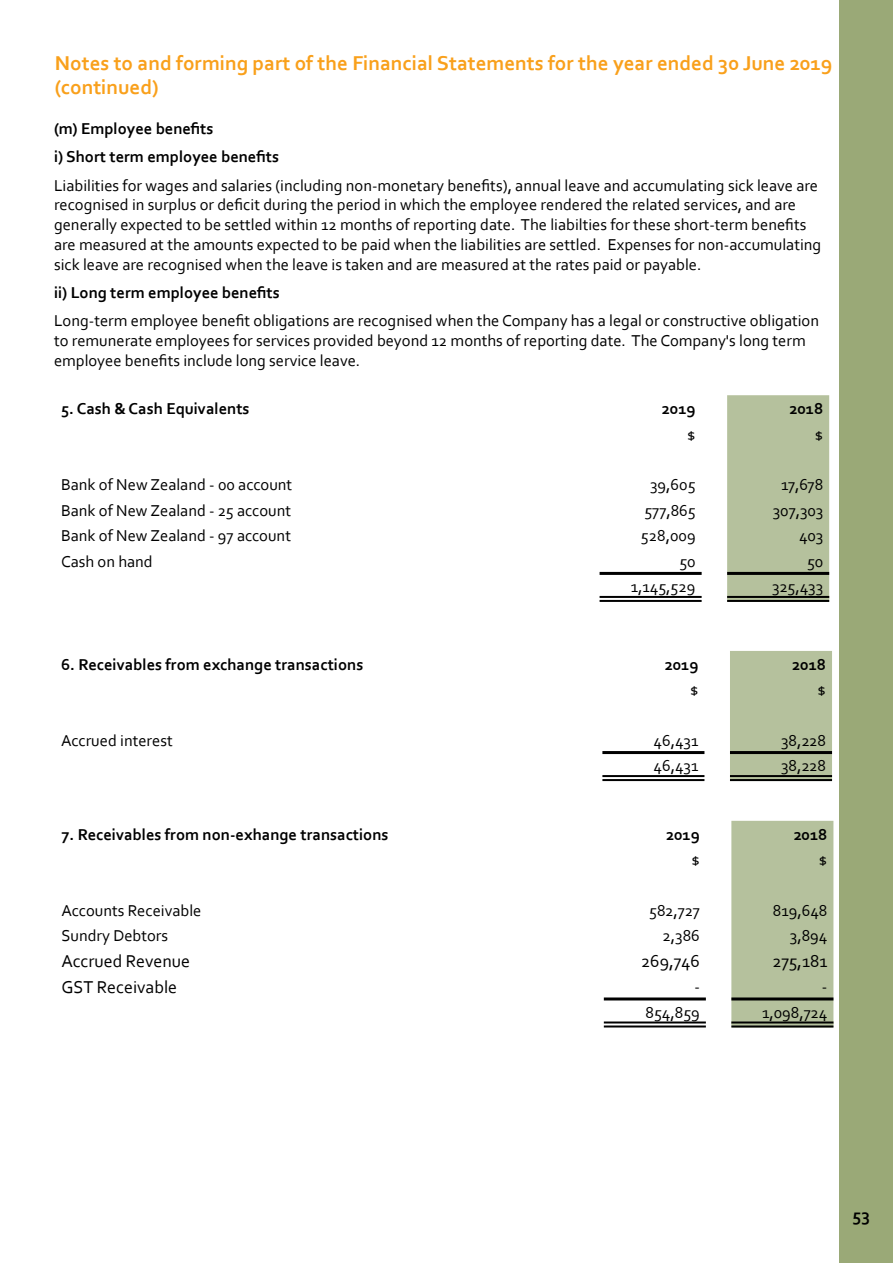
<style>
.page{position:relative;width:893px;height:1263px;background:#fff}
.page>*{position:absolute;margin:0;border:0;box-sizing:border-box;transform-origin:0 0}
.t1{font:700 21px/24px "Corbel";color:#f9a01b}
.t2{font:18px "Corbel";color:#000}
.t3{font:700 18px "Corbel";color:#000}
.t4{font:16.5px/19.8px "Corbel";color:#000}
.t5{font:700 16.5px/28.3px "Corbel";color:#000}
</style>
<div class="page">
<div style="left:839px;top:0;width:54px;height:1263px;background:#9aa977"></div>
<div style="left:727px;top:395px;width:102px;height:201px;background:#b5c19d"></div>
<div style="left:600px;top:596px;width:102px;height:6px;background:#f6f6f6"></div>
<div style="left:727px;top:596px;width:102px;height:6px;background:#aeba97"></div>
<hr style="left:600px;top:572px;width:102px;height:3px;background:#000">
<hr style="left:600px;top:596px;width:102px;height:2px;background:#000">
<hr style="left:600px;top:600px;width:102px;height:2px;background:#000">
<hr style="left:727px;top:572px;width:102px;height:3px;background:#000">
<hr style="left:727px;top:596px;width:102px;height:2px;background:#000">
<hr style="left:727px;top:600px;width:102px;height:2px;background:#000">
<div style="left:730px;top:651px;width:102px;height:124px;background:#b5c19d"></div>
<div style="left:602px;top:775px;width:102px;height:6px;background:#f6f6f6"></div>
<div style="left:730px;top:775px;width:102px;height:6px;background:#aeba97"></div>
<hr style="left:602px;top:751px;width:102px;height:3px;background:#000">
<hr style="left:602px;top:775px;width:102px;height:2px;background:#000">
<hr style="left:602px;top:779px;width:102px;height:2px;background:#000">
<hr style="left:730px;top:751px;width:102px;height:3px;background:#000">
<hr style="left:730px;top:775px;width:102px;height:2px;background:#000">
<hr style="left:730px;top:779px;width:102px;height:2px;background:#000">
<div style="left:731px;top:821px;width:102px;height:200px;background:#b5c19d"></div>
<svg style="left:604px;top:1023px;width:102px;height:1px"></svg>
<svg style="left:731px;top:1023px;width:102px;height:2px"></svg>
<hr style="left:604px;top:997px;width:102px;height:3px;background:#000">
<hr style="left:604px;top:1021px;width:102px;height:2px;background:#000">
<hr style="left:604px;top:1025px;width:102px;height:2px;background:#000">
<hr style="left:731px;top:997px;width:102px;height:3px;background:#000">
<hr style="left:731px;top:1021px;width:102px;height:2px;background:#000">
<hr style="left:731px;top:1025px;width:102px;height:2px;background:#000">
<p class="t1" style="left:55px;top:50px;width:779px">Notes to and forming part of the Financial Statements for the year ended 30 June 2019 (continued)</p>
<p class="t5" style="left:54px;top:114px;width:226px">(m) Employee benefits<br>i) Short term employee benefits</p>
<p class="t4" style="left:54px;top:175px;width:769px">Liabilities for wages and salaries (including non-monetary benefits), annual leave and accumulating sick leave are recognised in surplus or deficit during the period in which the employee rendered the related services, and are generally expected to be settled within 12 months of reporting date. The liabilties for these short-term benefits are measured at the amounts expected to be paid when the liabilities are settled. Expenses for non-accumulating sick leave are recognised when the leave is taken and are measured at the rates paid or payable.</p>
<p class="t5" style="left:54px;top:278px;width:227px">ii) Long term employee benefits</p>
<p class="t4" style="left:54px;top:311px;width:767px">Long-term employee benefit obligations are recognised when the Company has a legal or constructive obligation to remunerate employees for services provided beyond 12 months of reporting date. The Company's long term employee benefits include long service leave.</p>
<p class="t5" style="left:61px;top:394px;width:190px">5. Cash &amp; Cash Equivalents</p>
<p class="t5" style="left:662px;top:394px;width:35px">2019</p>
<p class="t5" style="left:789px;top:394px;width:35px">2018</p>
<p class="t4" style="left:687px;top:424px;width:10px">$</p>
<p class="t4" style="left:815px;top:424px;width:10px">$</p>
<p class="t4" style="left:61px;top:474px;width:233px">Bank of New Zealand - 00 account</p>
<p class="t4" style="left:650px;top:474px;width:47px">39,605</p>
<p class="t4" style="left:781px;top:474px;width:44px">17,678</p>
<p class="t4" style="left:61px;top:500px;width:232px">Bank of New Zealand - 25 account</p>
<p class="t4" style="left:644px;top:500px;width:53px">577,865</p>
<p class="t4" style="left:773px;top:500px;width:52px">307,303</p>
<p class="t4" style="left:61px;top:525px;width:232px">Bank of New Zealand - 97 account</p>
<p class="t4" style="left:641px;top:525px;width:56px">528,009</p>
<p class="t4" style="left:799px;top:525px;width:26px">403</p>
<p class="t4" style="left:61px;top:551px;width:93px">Cash on hand</p>
<p class="t4" style="left:679px;top:551px;width:18px">50</p>
<p class="t4" style="left:807px;top:551px;width:18px">50</p>
<p class="t4" style="left:631px;top:576px;width:66px">1,145,529</p>
<p class="t4" style="left:772px;top:576px;width:53px">325,433</p>
<p class="t5" style="left:61px;top:650px;width:304px">6. Receivables from exchange transactions</p>
<p class="t5" style="left:665px;top:650px;width:35px">2019</p>
<p class="t5" style="left:792px;top:650px;width:35px">2018</p>
<p class="t4" style="left:690px;top:679px;width:10px">$</p>
<p class="t4" style="left:817px;top:679px;width:10px">$</p>
<p class="t4" style="left:61px;top:730px;width:113px">Accrued interest</p>
<p class="t4" style="left:653px;top:730px;width:46px">46,431</p>
<p class="t4" style="left:781px;top:730px;width:46px">38,228</p>
<p class="t4" style="left:653px;top:756px;width:46px">46,431</p>
<p class="t4" style="left:781px;top:756px;width:46px">38,228</p>
<p class="t5" style="left:61px;top:820px;width:329px">7. Receivables from non-exhange transactions</p>
<p class="t5" style="left:666px;top:820px;width:35px">2019</p>
<p class="t5" style="left:794px;top:820px;width:35px">2018</p>
<p class="t4" style="left:691px;top:849px;width:10px">$</p>
<p class="t4" style="left:819px;top:849px;width:10px">$</p>
<p class="t4" style="left:61px;top:900px;width:141px">Accounts Receivable</p>
<p class="t4" style="left:649px;top:900px;width:52px">582,727</p>
<p class="t4" style="left:773px;top:900px;width:56px">819,648</p>
<p class="t4" style="left:61px;top:925px;width:108px">Sundry Debtors</p>
<p class="t4" style="left:662px;top:925px;width:39px">2,386</p>
<p class="t4" style="left:790px;top:925px;width:39px">3,894</p>
<p class="t2" style="left:61px;top:950px;width:130px">Accrued Revenue</p>
<p class="t2" style="left:641px;top:950px;width:60px">269,746</p>
<p class="t2" style="left:772px;top:950px;width:56px">275,181</p>
<p class="t2" style="left:61px;top:976px;width:117px">GST Receivable</p>
<p class="t4" style="left:694px;top:976px;width:7px">-</p>
<p class="t4" style="left:822px;top:976px;width:7px">-</p>
<p class="t4" style="left:645px;top:1002px;width:56px">854,859</p>
<p class="t4" style="left:762px;top:1002px;width:67px">1,098,724</p>
<p class="t3" style="left:853px;top:1204px;width:19px">53</p>
</div>
